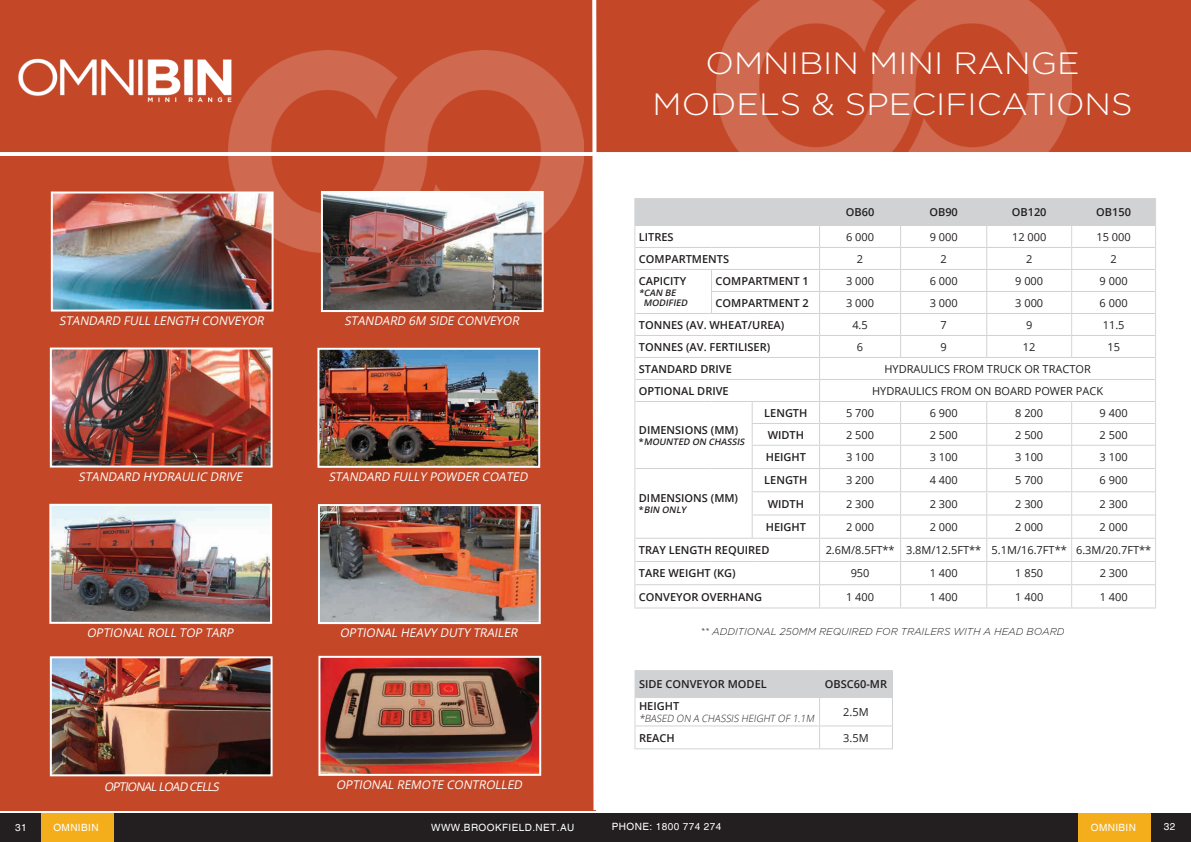
<style>
.page{position:relative;width:1191px;height:842px;background:#fff}
.page>*{position:absolute;margin:0;border:0;box-sizing:border-box;transform-origin:0 0}
.t1{font:300 30.8px/41px "Gotham";color:#fff;text-align:center;scale:1.09 1}
.t2{font:italic 12px "Open Sans";color:#fff}
.t3{font:11px "Open Sans";color:#231f20}
.t4{font:600 11px "Open Sans";color:#231f20}
.t5{font:10px "Helvetica";letter-spacing:.04em;color:#fff}
.t6{font:italic 300 10px "Gotham";color:#231f20}
.t7{font:italic 300 10px "Open Sans";color:#231f20}
.t8{font:italic 600 9px/10.8px "Open Sans";color:#231f20}
.s1{font-style:normal}
</style>
<div class="page">
<div style="left:0;top:813px;width:630px;height:29px;background:#231f20"></div>
<div style="left:41px;top:813px;width:72px;height:29px;background:#f4ad1b"></div>
<div style="left:0;top:0;width:590px;height:152px;background:#c44828"></div>
<div style="left:0;top:156px;width:595px;height:654px;background:#c44828"></div>
<img style="left:228px;top:50px;width:355px;height:202px">
<img style="left:321px;top:507px;width:216px;height:114px">
<div style="left:318px;top:504px;width:222px;height:120px;border:2px solid #fff"></div>
<img style="left:52px;top:507px;width:217px;height:114px">
<div style="left:49px;top:504px;width:223px;height:120px;border:2px solid #fff"></div>
<img style="left:53px;top:659px;width:216px;height:114px">
<div style="left:50px;top:656px;width:222px;height:120px;border:2px solid #fff"></div>
<img style="left:324px;top:194px;width:217px;height:115px">
<div style="left:321px;top:191px;width:223px;height:121px;border:2px solid #fff"></div>
<img style="left:53px;top:351px;width:216px;height:114px">
<div style="left:50px;top:348px;width:222px;height:120px;border:2px solid #fff"></div>
<img style="left:320px;top:351px;width:217px;height:114px">
<div style="left:317px;top:348px;width:223px;height:120px;border:2px solid #fff"></div>
<img style="left:54px;top:195px;width:217px;height:114px">
<div style="left:51px;top:192px;width:223px;height:120px;border:2px solid #fff"></div>
<img style="left:321px;top:659px;width:217px;height:114px">
<div style="left:318px;top:656px;width:223px;height:120px;border:2px solid #fff"></div>
<img style="left:17px;top:56px;width:217px;height:47px">
<div style="left:594px;top:813px;width:597px;height:29px;background:#231f20"></div>
<div style="left:1078px;top:813px;width:72px;height:29px;background:#f4ad1b"></div>
<hr style="left:634px;top:607px;width:77px;height:1px;background:#d1d2d4">
<hr style="left:711px;top:607px;width:41px;height:1px;background:#d1d2d4">
<hr style="left:752px;top:607px;width:67px;height:1px;background:#d1d2d4">
<hr style="left:819px;top:607px;width:81px;height:1px;background:#d1d2d4">
<hr style="left:900px;top:607px;width:86px;height:1px;background:#d1d2d4">
<hr style="left:986px;top:607px;width:85px;height:1px;background:#d1d2d4">
<hr style="left:1071px;top:607px;width:85px;height:1px;background:#d1d2d4">
<svg style="left:634px;top:198px;width:522px;height:409px"></svg>
<hr style="left:635px;top:225px;width:76px;height:1px;background:#d1d2d4">
<hr style="left:711px;top:225px;width:41px;height:1px;background:#d1d2d4">
<hr style="left:752px;top:225px;width:67px;height:1px;background:#d1d2d4">
<hr style="left:819px;top:225px;width:81px;height:1px;background:#d1d2d4">
<hr style="left:900px;top:225px;width:86px;height:1px;background:#d1d2d4">
<hr style="left:986px;top:225px;width:85px;height:1px;background:#d1d2d4">
<hr style="left:1071px;top:225px;width:84px;height:1px;background:#d1d2d4">
<hr style="left:634px;top:748px;width:185px;height:1px;background:#d1d2d4">
<hr style="left:819px;top:748px;width:74px;height:1px;background:#d1d2d4">
<hr style="left:634px;top:670px;width:185px;height:1px;background:#d4d5d7">
<hr style="left:819px;top:670px;width:74px;height:1px;background:#d4d5d7">
<svg style="left:634px;top:671px;width:259px;height:77px"></svg>
<hr style="left:635px;top:697px;width:184px;height:1px;background:#d1d2d4">
<hr style="left:819px;top:697px;width:74px;height:1px;background:#d1d2d4">
<div style="left:599px;top:0;width:592px;height:152px;background:#c44828"></div>
<img style="left:716px;top:0;width:355px;height:152px">
<svg style="left:590px;top:0;width:9px;height:811px"></svg>
<p class="t2" style="left:59px;top:312px;width:209px">STANDARD FULL LENGTH CONVEYOR</p>
<p class="t2" style="left:344px;top:313px;width:179px">STANDARD 6M SIDE CONVEYOR</p>
<p class="t2" style="left:79px;top:468px;width:168px">STANDARD HYDRAULIC DRIVE</p>
<p class="t2" style="left:329px;top:468px;width:203px">STANDARD FULLY POWDER COATED</p>
<p class="t2" style="left:87px;top:624px;width:151px">OPTIONAL ROLL TOP TARP</p>
<p class="t2" style="left:340px;top:625px;width:182px">OPTIONAL HEAVY DUTY TRAILER</p>
<p class="t2" style="left:104px;top:778px;width:119px">OPTIONALLOAD CELLS</p>
<p class="t2" style="left:336px;top:776px;width:190px">OPTIONAL REMOTE CONTROLLED</p>
<p class="t5" style="left:15px;top:822px;width:13px">31</p>
<p class="t5" style="left:53px;top:822px;width:47px">OMNIBIN</p>
<p class="t5" style="left:431px;top:822px;width:145px">WWW.BROOKFIELD.NET.AU</p>
<h1 class="t1" style="left:652px;top:43px;width:442px">OMNIBIN MINI RANGE<br>MODELS &amp; SPECIFICATIONS</h1>
<p class="t4" style="left:846px;top:205px;width:30px">OB60</p>
<p class="t4" style="left:929px;top:205px;width:30px">OB90</p>
<p class="t4" style="left:1011px;top:205px;width:36px">OB120</p>
<p class="t4" style="left:1096px;top:205px;width:36px">OB150</p>
<p class="t4" style="left:639px;top:229px;width:36px">LITRES</p>
<p class="t3" style="left:846px;top:229px;width:30px">6 000</p>
<p class="t3" style="left:929px;top:229px;width:30px">9 000</p>
<p class="t3" style="left:1012px;top:229px;width:36px">12 000</p>
<p class="t3" style="left:1096px;top:229px;width:36px">15 000</p>
<p class="t4" style="left:639px;top:251px;width:92px">COMPARTMENTS</p>
<p class="t3" style="left:857px;top:251px;width:8px">2</p>
<p class="t3" style="left:940px;top:251px;width:8px">2</p>
<p class="t3" style="left:1026px;top:251px;width:8px">2</p>
<p class="t3" style="left:1110px;top:251px;width:8px">2</p>
<p class="t4" style="left:639px;top:273px;width:49px">CAPICITY</p>
<p class="t8" style="left:643px;top:287px;width:48px;text-indent:-5px">*CAN BE<br>MODIFIED</p>
<p class="t4" style="left:715px;top:273px;width:95px">COMPARTMENT 1</p>
<p class="t3" style="left:846px;top:273px;width:30px">3 000</p>
<p class="t3" style="left:929px;top:273px;width:30px">6 000</p>
<p class="t3" style="left:1015px;top:273px;width:30px">9 000</p>
<p class="t3" style="left:1099px;top:273px;width:30px">9 000</p>
<p class="t4" style="left:715px;top:295px;width:95px">COMPARTMENT 2</p>
<p class="t3" style="left:846px;top:295px;width:30px">3 000</p>
<p class="t3" style="left:929px;top:295px;width:30px">3 000</p>
<p class="t3" style="left:1015px;top:295px;width:30px">3 000</p>
<p class="t3" style="left:1099px;top:295px;width:30px">6 000</p>
<p class="t4" style="left:639px;top:317px;width:147px">TONNES (AV. WHEAT/UREA)</p>
<p class="t3" style="left:852px;top:317px;width:17px">4.5</p>
<p class="t3" style="left:940px;top:317px;width:8px">7</p>
<p class="t3" style="left:1026px;top:317px;width:8px">9</p>
<p class="t3" style="left:1102px;top:317px;width:23px">11.5</p>
<p class="t4" style="left:639px;top:339px;width:133px">TONNES (AV. FERTILISER)</p>
<p class="t3" style="left:857px;top:339px;width:8px">6</p>
<p class="t3" style="left:940px;top:339px;width:8px">9</p>
<p class="t3" style="left:1023px;top:339px;width:14px">12</p>
<p class="t3" style="left:1107px;top:339px;width:14px">15</p>
<p class="t4" style="left:639px;top:361px;width:94px">STANDARD DRIVE</p>
<p class="t3" style="left:884px;top:361px;width:208px">HYDRAULICS FROM TRUCK OR TRACTOR</p>
<p class="t4" style="left:639px;top:383px;width:91px">OPTIONAL DRIVE</p>
<p class="t3" style="left:872px;top:383px;width:233px">HYDRAULICS FROM ON BOARD POWER PACK</p>
<p class="t4" style="left:639px;top:422px;width:101px">DIMENSIONS (MM)</p>
<p class="t8" style="left:639px;top:436px;width:109px"><span class="s1">*</span> MOUNTED ON CHASSIS</p>
<p class="t4" style="left:764px;top:405px;width:45px">LENGTH</p>
<p class="t3" style="left:846px;top:405px;width:30px">5 700</p>
<p class="t3" style="left:929px;top:405px;width:30px">6 900</p>
<p class="t3" style="left:1015px;top:405px;width:30px">8 200</p>
<p class="t3" style="left:1099px;top:405px;width:30px">9 400</p>
<p class="t4" style="left:767px;top:427px;width:38px">WIDTH</p>
<p class="t3" style="left:846px;top:427px;width:30px">2 500</p>
<p class="t3" style="left:929px;top:427px;width:30px">2 500</p>
<p class="t3" style="left:1015px;top:427px;width:30px">2 500</p>
<p class="t3" style="left:1099px;top:427px;width:30px">2 500</p>
<p class="t4" style="left:765px;top:449px;width:42px">HEIGHT</p>
<p class="t3" style="left:846px;top:449px;width:30px">3 100</p>
<p class="t3" style="left:929px;top:449px;width:30px">3 100</p>
<p class="t3" style="left:1015px;top:449px;width:30px">3 100</p>
<p class="t3" style="left:1099px;top:449px;width:30px">3 100</p>
<p class="t4" style="left:764px;top:473px;width:45px">LENGTH</p>
<p class="t3" style="left:846px;top:473px;width:30px">3 200</p>
<p class="t3" style="left:929px;top:473px;width:30px">4 400</p>
<p class="t3" style="left:1015px;top:473px;width:30px">5 700</p>
<p class="t3" style="left:1099px;top:473px;width:30px">6 900</p>
<p class="t4" style="left:767px;top:496px;width:38px">WIDTH</p>
<p class="t3" style="left:846px;top:496px;width:30px">2 300</p>
<p class="t3" style="left:929px;top:496px;width:30px">2 300</p>
<p class="t3" style="left:1015px;top:496px;width:30px">2 300</p>
<p class="t3" style="left:1099px;top:496px;width:30px">2 300</p>
<p class="t4" style="left:765px;top:519px;width:42px">HEIGHT</p>
<p class="t3" style="left:846px;top:519px;width:30px">2 000</p>
<p class="t3" style="left:929px;top:519px;width:30px">2 000</p>
<p class="t3" style="left:1015px;top:519px;width:30px">2 000</p>
<p class="t3" style="left:1099px;top:519px;width:30px">2 000</p>
<p class="t4" style="left:639px;top:542px;width:132px">TRAY LENGTH REQUIRED</p>
<p class="t3" style="left:825px;top:542px;width:327px">2.6M/8.5FT** 3.8M/12.5FT** 5.1M/16.7FT** 6.3M/20.7FT**</p>
<p class="t4" style="left:639px;top:566px;width:98px">TARE WEIGHT (KG)</p>
<p class="t3" style="left:850px;top:566px;width:20px">950</p>
<p class="t3" style="left:929px;top:566px;width:30px">1 400</p>
<p class="t3" style="left:1015px;top:566px;width:30px">1 850</p>
<p class="t3" style="left:1099px;top:566px;width:30px">2 300</p>
<p class="t4" style="left:639px;top:589px;width:125px">CONVEYOR OVERHANG</p>
<p class="t3" style="left:846px;top:589px;width:30px">1 400</p>
<p class="t3" style="left:929px;top:589px;width:30px">1 400</p>
<p class="t3" style="left:1015px;top:589px;width:30px">1 400</p>
<p class="t3" style="left:1099px;top:589px;width:30px">1 400</p>
<p class="t4" style="left:639px;top:491px;width:101px">DIMENSIONS (MM)</p>
<p class="t8" style="left:639px;top:504px;width:51px"><span class="s1">*</span> BIN ONLY</p>
<p class="t6" style="left:700px;top:626px;width:365px">** ADDITIONAL 250MM REQUIRED FOR TRAILERS WITH A HEAD BOARD</p>
<p class="t4" style="left:639px;top:677px;width:129px">SIDE CONVEYOR MODEL</p>
<p class="t4" style="left:825px;top:677px;width:64px">OBSC60-MR</p>
<p class="t4" style="left:639px;top:698px;width:42px">HEIGHT</p>
<p class="t7" style="left:639px;top:711px;width:179px">*BASED ON A CHASSIS HEIGHT OF 1.1M</p>
<p class="t3" style="left:843px;top:704px;width:27px">2.5M</p>
<p class="t4" style="left:639px;top:730px;width:37px">REACH</p>
<p class="t3" style="left:843px;top:730px;width:27px">3.5M</p>
<p class="t5" style="left:612px;top:821px;width:111px">PHONE: 1800 774 274</p>
<p class="t5" style="left:1164px;top:821px;width:13px">32</p>
<p class="t5" style="left:1090px;top:822px;width:47px">OMNIBIN</p>
</div>
